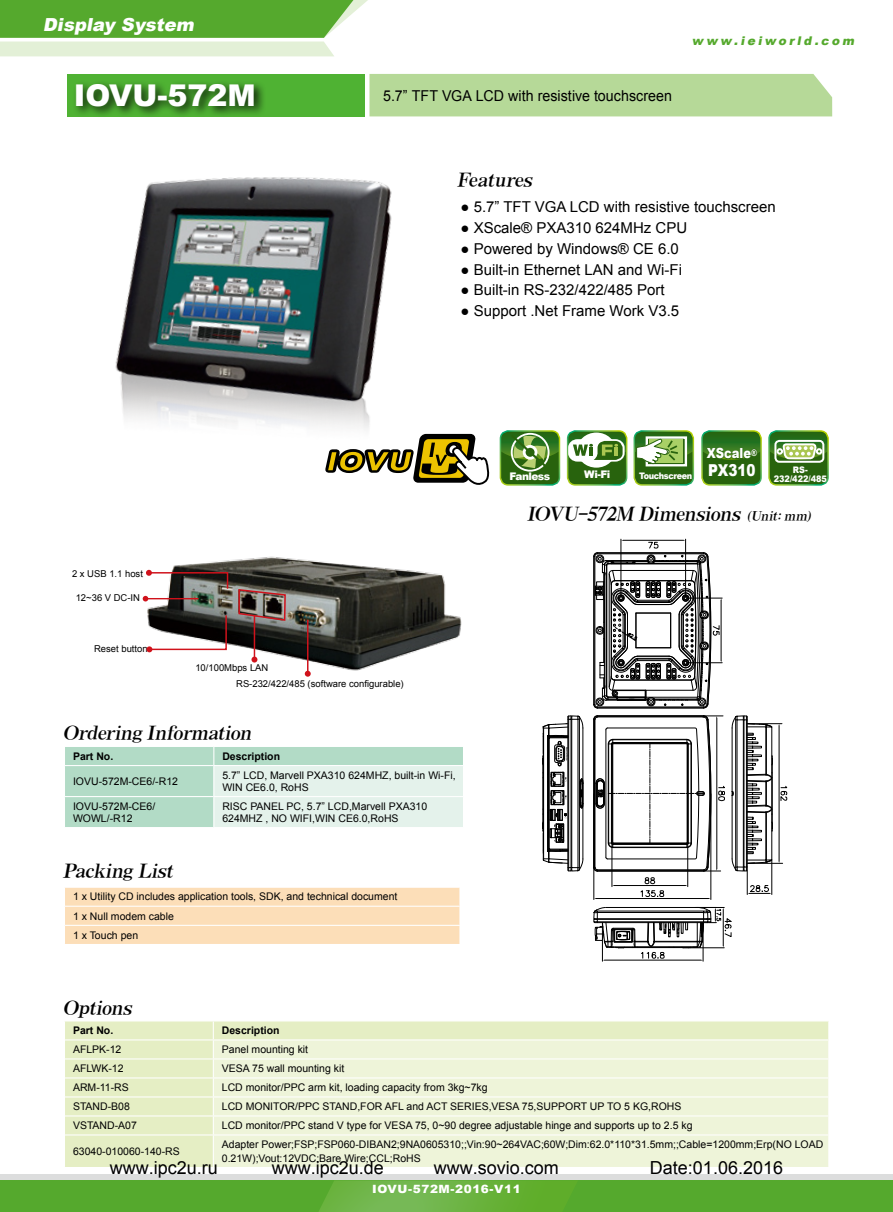
<style>
.page{position:relative;width:893px;height:1212px;background:#fff}
.page>*{position:absolute;margin:0;border:0;box-sizing:border-box;transform-origin:0 0}
.t1{font:900 30px "Arial";color:#fff}
.t2{font:italic 18px "AR Roman 1 Heavy Euro";color:#000}
.t3{font:18px "Arial";color:#000}
.t4{font:italic 900 18px "Arial";color:#fff}
.t5{font:900 16.35px "Arial";color:#fff;scale:.83 1}
.t6{font:15px "Arial";color:#000}
.t7{font:15px "Arial";color:#000;scale:.95 1}
.t8{font:900 13.95px "Arial";color:#fff;scale:.83 1}
.t9{font:italic 900 12px "Arial";color:#55a92d}
.t10{font:900 11.4px "Arial";letter-spacing:.05em;color:#fff;scale:1.05 1}
.t11{font:10.5px/12px "Arial";color:#000}
.t12{font:700 10.5px "Arial";color:#000}
.t13{font:900 10.5px "Arial";letter-spacing:-.05em;color:#fff}
.t14{font:9.45px "Arial";color:#000}
.t15{font:900 9px/9px "Arial";color:#fff;text-align:center;scale:.9 1}
.t16{font:900 9px "Arial";letter-spacing:-.05em;color:#fff;scale:.9 1}
.s1{font-size:12px}
</style>
<div class="page">
<div style="left:0;top:1174px;width:893px;height:38px;background:#dcdddd"></div>
<div style="left:0;top:1181px;width:893px;height:31px;background:#55a92d"></div>
<svg style="left:314px;top:1180px;width:264px;height:32px"></svg>
<svg style="left:0;top:0;width:368px;height:56px;background:#8ec572"></svg>
<img style="left:115px;top:177px;width:277px;height:252px">
<div style="left:65px;top:887px;width:395px;height:57px;background:#fcdeb8"></div>
<hr style="left:65px;top:906px;width:395px;height:1px;background:#fff">
<hr style="left:65px;top:925px;width:395px;height:1px;background:#fff">
<svg style="left:65px;top:747px;width:398px;height:80px;background:#cbe6d8"></svg>
<div style="left:65px;top:1021px;width:763px;height:146px;background:#e5eec4"></div>
<div style="left:214px;top:1040px;width:614px;height:127px;background:#eef4d9"></div>
<hr style="left:65px;top:1039px;width:148px;height:1px;background:#fff">
<hr style="left:65px;top:1058px;width:148px;height:1px;background:#fff">
<hr style="left:65px;top:1077px;width:148px;height:1px;background:#fff">
<hr style="left:65px;top:1096px;width:148px;height:1px;background:#fff">
<hr style="left:65px;top:1115px;width:148px;height:1px;background:#fff">
<hr style="left:65px;top:1134px;width:148px;height:1px;background:#fff">
<svg style="left:213px;top:1021px;width:1px;height:113px"></svg>
<hr style="left:213px;top:1135px;width:1px;height:32px;background:#fff">
<hr style="left:213px;top:1039px;width:616px;height:1px;background:#fff">
<svg style="left:828px;top:1021px;width:1px;height:113px"></svg>
<hr style="left:213px;top:1058px;width:615px;height:1px;background:#fff">
<hr style="left:213px;top:1077px;width:615px;height:1px;background:#fff">
<hr style="left:213px;top:1096px;width:615px;height:1px;background:#fff">
<hr style="left:213px;top:1115px;width:615px;height:1px;background:#fff">
<hr style="left:213px;top:1134px;width:615px;height:1px;background:#fff">
<hr style="left:597px;top:708px;width:107px;height:1px;background:#000">
<hr style="left:621px;top:539px;width:1px;height:58px;background:#000">
<hr style="left:685px;top:539px;width:1px;height:58px;background:#000">
<svg style="left:542px;top:715px;width:42px;height:156px"></svg>
<hr style="left:748px;top:863px;width:35px;height:1px;background:#000">
<hr style="left:748px;top:723px;width:34px;height:1px;background:#000">
<hr style="left:779px;top:726px;width:1px;height:135px;background:#000">
<svg style="left:593px;top:715px;width:180px;height:319px"></svg>
<svg style="left:781px;top:786px;width:7px;height:15px"></svg>
<svg style="left:593px;top:540px;width:129px;height:168px"></svg>
<img style="left:145px;top:556px;width:316px;height:118px">
<hr style="left:145px;top:598px;width:53px;height:1px;background:#d0121b">
<svg style="left:143px;top:596px;width:5px;height:5px"></svg>
<svg style="left:146px;top:570px;width:83px;height:20px"></svg>
<svg style="left:237px;top:588px;width:50px;height:34px;background:#755d59"></svg>
<hr style="left:307px;top:620px;width:1px;height:54px;background:#d0121b">
<svg style="left:305px;top:671px;width:6px;height:6px"></svg>
<hr style="left:254px;top:615px;width:1px;height:44px;background:#d0121b">
<svg style="left:251px;top:657px;width:6px;height:5px"></svg>
<svg style="left:146px;top:614px;width:82px;height:38px"></svg>
<div style="left:369px;top:74px;width:463px;height:42px;background:#b6d998"></div>
<div style="left:67px;top:74px;width:297px;height:42px;background:#4fb233"></div>
<div style="left:72px;top:79px;width:194px;height:39px;background:#000;opacity:.75"></div>
<div style="left:634px;top:431px;width:59px;height:54px;background:#28630d;border-radius:8px"></div>
<div style="left:633px;top:430px;width:61px;height:56px;border:2px solid #fff;border-radius:8px"></div>
<svg style="left:646px;top:464px;width:41px;height:2px"></svg>
<div style="left:500px;top:430px;width:60px;height:56px;border:2px solid #fff;border-radius:8px"></div>
<svg style="left:321px;top:431px;width:238px;height:196px"></svg>
<div style="left:568px;top:431px;width:59px;height:54px;background:#28630d;border-radius:8px"></div>
<div style="left:567px;top:430px;width:60px;height:56px;border:2px solid #fff;border-radius:8px"></div>
<svg style="left:577px;top:432px;width:39px;height:36px"></svg>
<svg style="left:568px;top:431px;width:125px;height:33px"></svg>
<div style="left:702px;top:431px;width:59px;height:54px;background:#28630d;border-radius:8px"></div>
<div style="left:701px;top:430px;width:61px;height:56px;border:2px solid #fff;border-radius:8px"></div>
<svg style="left:702px;top:431px;width:59px;height:46px"></svg>
<div style="left:768px;top:430px;width:61px;height:56px;border:2px solid #fff;border-radius:8px"></div>
<svg style="left:769px;top:431px;width:59px;height:51px;background:#5f8f45"></svg>
<div style="left:776px;top:448px;width:7px;height:7px;border:2px solid #fff;border-radius:50%"></div>
<h2 class="t4" style="left:43px;top:12px;width:157px">Display System</h2>
<h1 class="t1" style="left:74px;top:73px;width:184px">IOVU-572M</h1>
<h3 class="t7" style="left:383px;top:86px;width:306px">5.7” TFT VGA LCD with resistive touchscreen</h3>
<p class="t9" style="left:692px;top:32px;width:167px">www.ieiworld.com</p>
<h2 class="t2" style="left:457px;top:170px;width:81px">Features</h2>
<h3 class="t6" style="left:460px;top:197px;width:317px">● 5.7” TFT VGA LCD with resistive touchscreen</h3>
<h3 class="t6" style="left:460px;top:218px;width:228px">● XScale® PXA310 624MHz CPU</h3>
<h3 class="t6" style="left:460px;top:239px;width:220px">● Powered by Windows® CE 6.0</h3>
<h3 class="t6" style="left:460px;top:259px;width:223px">● Built-in Ethernet LAN and Wi-Fi</h3>
<h3 class="t6" style="left:460px;top:280px;width:206px">● Built-in RS-232/422/485 Port</h3>
<h3 class="t6" style="left:460px;top:301px;width:220px">● Support .Net Frame Work V3.5</h3>
<p class="t13" style="left:509px;top:469px;width:42px">Fanless</p>
<p class="t13" style="left:584px;top:467px;width:28px">Wi-Fi</p>
<p class="t16" style="left:639px;top:469px;width:60px">Touchscreen</p>
<h3 class="t8" style="left:707px;top:443px;width:62px">XScale<sup>®</sup></h3>
<h3 class="t5" style="left:708px;top:458px;width:59px">PX310</h3>
<p class="t15" style="left:774px;top:465px;width:61px">RS-<br>232/422/485</p>
<p class="t14" style="left:72px;top:567px;width:72px">2 x USB 1.1 host</p>
<p class="t14" style="left:76px;top:592px;width:66px">12~36 V DC-IN</p>
<p class="t14" style="left:94px;top:642px;width:55px">Reset button</p>
<p class="t14" style="left:195px;top:661px;width:75px">10/100Mbps LAN</p>
<p class="t14" style="left:236px;top:678px;width:169px">RS-232/422/485 (software configurable)</p>
<h2 class="t2" style="left:63px;top:723px;width:194px">Ordering Information</h2>
<p class="t12" style="left:73px;top:749px;width:42px">Part No.</p>
<p class="t12" style="left:222px;top:749px;width:59px">Description</p>
<p class="t11" style="left:73px;top:775px;width:107px">IOVU-572M-CE6/-R12</p>
<p class="t11" style="left:222px;top:769px;width:235px">5.7” LCD, Marvell PXA310 624MHZ, built-in Wi-Fi,<br>WIN CE6.0, RoHS</p>
<p class="t11" style="left:73px;top:800px;width:84px">IOVU-572M-CE6/<br>WOWL/-R12</p>
<p class="t11" style="left:222px;top:800px;width:206px">RISC PANEL PC, 5.7” LCD,Marvell PXA310<br>624MHZ , NO WIFI,WIN CE6.0,RoHS</p>
<h2 class="t2" style="left:63px;top:861px;width:116px">Packing List</h2>
<p class="t11" style="left:73px;top:887px;width:326px;line-height:19px">1 x Utility CD includes application tools, SDK, and technical document<br>1 x Null modem cable<br>1 x Touch pen</p>
<h2 class="t2" style="left:63px;top:998px;width:74px">Options</h2>
<h2 class="t2" style="left:527px;top:504px;width:289px">IOVU-572M Dimensions <span class="s1">(Unit: mm)</span></h2>
<p class="t12" style="left:73px;top:1023px;width:42px">Part No.</p>
<p class="t12" style="left:222px;top:1023px;width:59px">Description</p>
<p class="t11" style="left:73px;top:1043px;width:50px">AFLPK-12</p>
<p class="t11" style="left:222px;top:1043px;width:88px">Panel mounting kit</p>
<p class="t11" style="left:73px;top:1062px;width:52px">AFLWK-12</p>
<p class="t11" style="left:222px;top:1062px;width:124px">VESA 75 wall mounting kit</p>
<p class="t11" style="left:73px;top:1081px;width:57px">ARM-11-RS</p>
<p class="t11" style="left:222px;top:1081px;width:267px">LCD monitor/PPC arm kit, loading capacity from 3kg~7kg</p>
<p class="t11" style="left:73px;top:1100px;width:58px">STAND-B08</p>
<p class="t11" style="left:222px;top:1100px;width:461px">LCD MONITOR/PPC STAND,FOR AFL and ACT SERIES,VESA 75,SUPPORT UP TO 5 KG,ROHS</p>
<p class="t11" style="left:73px;top:1120px;width:65px">VSTAND-A07</p>
<p class="t11" style="left:222px;top:1120px;width:472px">LCD monitor/PPC stand V type for VESA 75, 0~90 degree adjustable hinge and supports up to 2.5 kg</p>
<p class="t11" style="left:73px;top:1145px;width:108px">63040-010060-140-RS</p>
<p class="t11" style="left:222px;top:1138px;width:603px;line-height:13.5px">Adapter Power;FSP;FSP060-DIBAN2;9NA0605310;;Vin:90~264VAC;60W;Dim:62.0*110*31.5mm;;Cable=1200mm;Erp(NO LOAD<br>0.21W);Vout:12VDC;Bare Wire;CCL;RoHS</p>
<h2 class="t3" style="left:110px;top:1156px;width:110px">www.ipc2u.ru</h2>
<h2 class="t3" style="left:272px;top:1156px;width:114px">www.ipc2u.de</h2>
<h2 class="t3" style="left:434px;top:1156px;width:127px">www.sovio.com</h2>
<h2 class="t3" style="left:650px;top:1156px;width:135px">Date:01.06.2016</h2>
<p class="t10" style="left:372px;top:1180px;width:143px">IOVU-572M-2016-V11</p>
</div>
